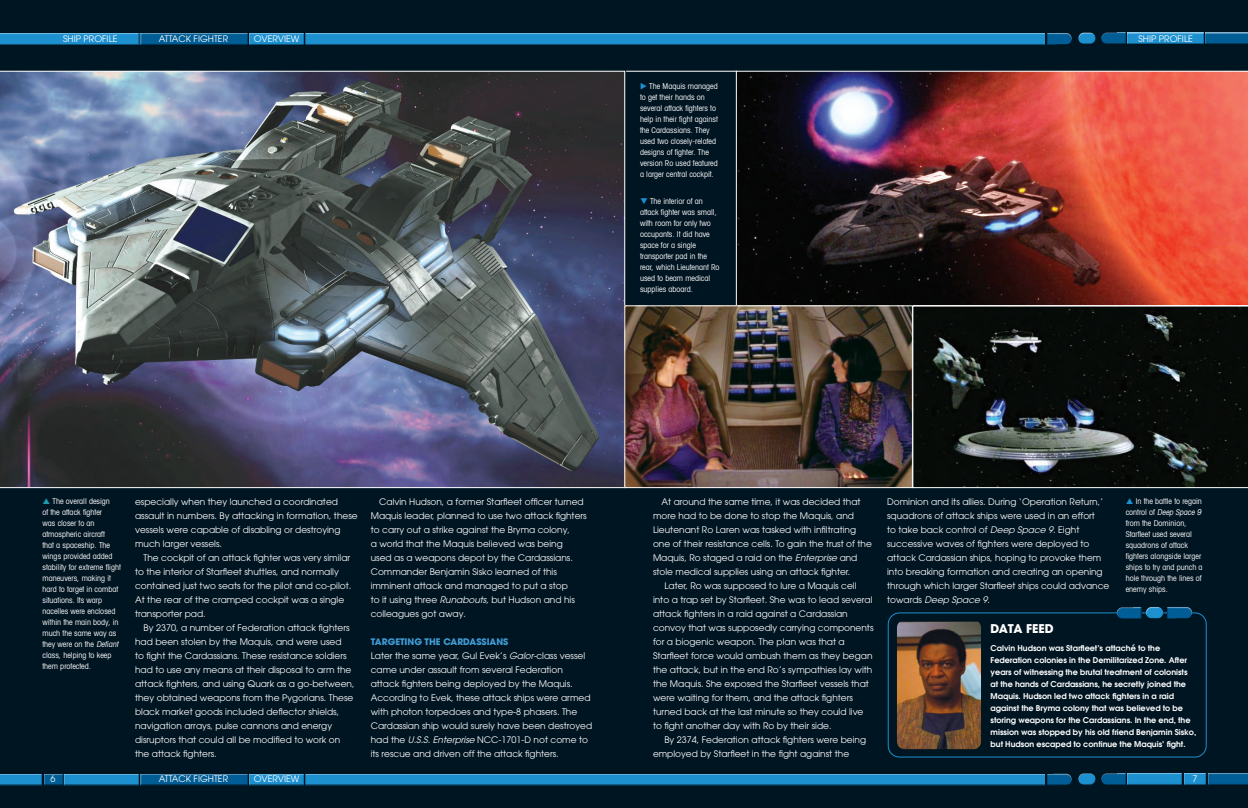
<style>
.page{position:relative;width:1248px;height:808px;background:#fff}
.page>*{position:absolute;margin:0;border:0;box-sizing:border-box;transform-origin:0 0}
.t1{font:700 12px "Avant Garde";letter-spacing:-.01em;color:#fff}
.t2{font:9px/14px "Avant Garde";color:#fff}
.t3{font:italic 9px "Avant Garde LT";color:#fff}
.t4{font:condensed 8px/11px "Avant Garde LT";color:#fff}
.t5{font:600 8px/12px "Avant Garde";color:#fff}
.s1{color:#1d90d0}
.s2{font-style:italic}
.s3{font-family:"Avant Garde LT";font-style:italic}
.s4{font-weight:700;color:#419cd6}
.s5{font-family:"Avant Garde";font-style:normal}
</style>
<div class="page">
<div style="left:0;top:0;width:1247px;height:808px;background:#001522"></div>
<div style="left:1099px;top:32px;width:27px;height:12px;background:#231f20;opacity:.75"></div>
<div style="left:1099px;top:773px;width:27px;height:12px;background:#231f20;opacity:.75"></div>
<div style="left:1046px;top:32px;width:26px;height:13px;background:#231f20;opacity:.75"></div>
<div style="left:1046px;top:773px;width:26px;height:12px;background:#231f20;opacity:.75"></div>
<div style="left:1126px;top:32px;width:78px;height:12px;background:#231f20;opacity:.75"></div>
<div style="left:1126px;top:773px;width:56px;height:12px;background:#1d90d0"></div>
<div style="left:1183px;top:773px;width:23px;height:12px;background:#1d90d0"></div>
<div style="left:305px;top:32px;width:740px;height:13px;background:#231f20;opacity:.75"></div>
<div style="left:305px;top:773px;width:740px;height:12px;background:#231f20;opacity:.75"></div>
<div style="left:248px;top:32px;width:56px;height:13px;background:#231f20;opacity:.75"></div>
<div style="left:248px;top:773px;width:56px;height:12px;background:#231f20;opacity:.75"></div>
<div style="left:139px;top:32px;width:109px;height:13px;background:#231f20;opacity:.75"></div>
<div style="left:139px;top:773px;width:109px;height:12px;background:#231f20;opacity:.75"></div>
<div style="left:43px;top:773px;width:21px;height:12px;background:#231f20;opacity:.75"></div>
<div style="left:0;top:32px;width:140px;height:13px;background:#231f20;opacity:.75"></div>
<div style="left:63px;top:773px;width:77px;height:12px;background:#231f20;opacity:.75"></div>
<div style="left:0;top:773px;width:43px;height:12px;background:#231f20;opacity:.75"></div>
<div style="left:1204px;top:32px;width:43px;height:12px;background:#231f20;opacity:.75"></div>
<div style="left:1207px;top:773px;width:40px;height:12px;background:#005d95"></div>
<div style="left:1077px;top:31px;width:19px;height:10px;background:#fff;opacity:.75"></div>
<div style="left:1077px;top:34px;width:20px;height:10px;background:#231f20;opacity:.75"></div>
<div style="left:1077px;top:772px;width:19px;height:10px;background:#fff;opacity:.75"></div>
<div style="left:1077px;top:775px;width:20px;height:10px;background:#231f20;opacity:.75"></div>
<img style="left:0;top:71px;width:625px;height:417px">
<img style="left:626px;top:307px;width:284px;height:179px">
<svg style="left:912px;top:306px;width:335px;height:182px;background:#1d2221"></svg>
<img style="left:735px;top:71px;width:512px;height:235px">
<div style="left:887px;top:612px;width:319px;height:145px;border:1px solid #1d90d0;border-radius:11px"></div>
<img style="left:897px;top:622px;width:83px;height:127px">
<div style="left:624px;top:305px;width:288px;height:183px;border:1px solid #fff"></div>
<hr style="left:626px;top:71px;width:110px;height:1px;background:#fff">
<div style="left:1166px;top:606px;width:27px;height:13px;background:#231f20;opacity:.75"></div>
<div style="left:1115px;top:607px;width:27px;height:12px;background:#231f20;opacity:.75"></div>
<div style="left:1145px;top:606px;width:18px;height:10px;background:#fff;opacity:.75"></div>
<div style="left:1145px;top:609px;width:19px;height:10px;background:#231f20;opacity:.75"></div>
<p class="t2" style="left:63px;top:31px;width:56px">SHIP PROFILE</p>
<p class="t2" style="left:159px;top:32px;width:71px">ATTACK FIGHTER</p>
<p class="t2" style="left:254px;top:32px;width:47px">OVERVIEW</p>
<p class="t4" style="left:640px;top:81px;width:79px"><span class="s1">◆</span> The Maquis managed to get their hands on several attack fighters to help in their fight against the Cardassians. They used two closely-related designs of fighter. The version Ro used featured a larger central cockpit.</p>
<p class="t4" style="left:640px;top:196px;width:81px"><span class="s1">❑</span> The interior of an attack fighter was small, with room for only two occupants. It did have space for a single transporter pad in the rear, which Lieutenant Ro used to beam medical supplies aboard.</p>
<p class="t2" style="left:1138px;top:31px;width:56px">SHIP PROFILE</p>
<p class="t4" style="left:43px;top:496px;width:80px;text-indent:10px">The overall design<br>of the attack fighter<br>was closer to an atmospheric aircraft<br>that a spaceship. The wings provided added stability for extreme flight maneuvers, making it hard to target in combat situations. Its warp nacelles were enclosed within the main body, in much the same way as they were on the <span class="s2">Defiant </span>class, helping to keep them protected.</p>
<p class="t2" style="left:135px;top:495px;width:224px">especially when they launched a coordinated assault in numbers. By attacking in formation, these vessels were capable of disabling or destroying much larger vessels.</p>
<p class="t2" style="left:135px;top:551px;width:218px;text-indent:9px">The cockpit of an attack fighter was very similar to the interior of Starfleet shuttles, and normally contained just two seats for the pilot and co-pilot.<br>At the rear of the cramped cockpit was a single transporter pad.</p>
<p class="t2" style="left:135px;top:621px;width:221px;text-indent:9px">By 2370, a number of Federation attack fighters had been stolen by the Maquis, and were used<br>to fight the Cardassians. These resistance soldiers had to use any means at their disposal to arm the attack fighters, and using Quark as a go-between, they obtained weapons from the Pygorians. These black market goods included deflector shields, navigation arrays, pulse cannons and energy disruptors that could all be modified to work on the attack fighters.</p>
<p class="t2" style="left:51px;top:772px;width:6px">6</p>
<p class="t2" style="left:254px;top:772px;width:47px">OVERVIEW</p>
<p class="t2" style="left:159px;top:772px;width:71px">ATTACK FIGHTER</p>
<p class="t2" style="left:371px;top:495px;width:217px;text-indent:9px">Calvin Hudson, a former Starfleet officer turned Maquis leader, planned to use two attack fighters to carry out a strike against the Bryma colony,<br>a world that the Maquis believed was being<br>used as a weapons depot by the Cardassians.<br>Commander Benjamin Sisko learned of this imminent attack and managed to put a stop<br>to it using three <span class="s3">Runabouts,</span> but Hudson and his colleagues got away.</p>
<p class="t2" style="left:371px;top:635px;width:223px"><span class="s4">TARGETING THE CARDASSIANS<br></span>Later the same year, Gul Evek’s <span class="s3">Galor-</span>class vessel came under assault from several Federation attack fighters being deployed by the Maquis.<br>According to Evek, these attack ships were armed with photon torpedoes and type-8 phasers. The Cardassian ship would surely have been destroyed had the <span class="s3">U.S.S. Enterprise</span> NCC-1701-D not come to its rescue and driven off the attack fighters.</p>
<p class="t2" style="left:661px;top:495px;width:200px">At around the same time, it was decided that</p>
<p class="t2" style="left:653px;top:509px;width:202px">more had to be done to stop the Maquis, and</p>
<p class="t2" style="left:653px;top:523px;width:204px">Lieutenant Ro Laren was tasked with infiltrating</p>
<p class="t2" style="left:653px;top:537px;width:220px">one of their resistance cells. To gain the trust of the</p>
<p class="t2" style="left:653px;top:551px;width:206px">Maquis, Ro staged a raid on the <span class="s3">Enterprise</span> and</p>
<p class="t2" style="left:653px;top:565px;width:199px">stole medical supplies using an attack fighter.</p>
<p class="t2" style="left:664px;top:579px;width:194px">Later, Ro was supposed to lure a Maquis cell</p>
<p class="t2" style="left:653px;top:593px;width:221px">into a trap set by Starfleet. She was to lead several</p>
<p class="t2" style="left:653px;top:607px;width:196px">attack fighters in a raid against a Cardassian</p>
<p class="t2" style="left:653px;top:621px;width:222px">convoy that was supposedly carrying components</p>
<p class="t2" style="left:653px;top:635px;width:193px">for a biogenic weapon. The plan was that a</p>
<p class="t2" style="left:653px;top:649px;width:221px">Starfleet force would ambush them as they began</p>
<p class="t2" style="left:653px;top:663px;width:221px">the attack, but in the end Ro’s sympathies lay with</p>
<p class="t2" style="left:653px;top:677px;width:217px">the Maquis. She exposed the Starfleet vessels that</p>
<p class="t2" style="left:653px;top:691px;width:201px">were waiting for them, and the attack fighters</p>
<p class="t2" style="left:653px;top:705px;width:212px">turned back at the last minute so they could live</p>
<p class="t2" style="left:653px;top:719px;width:180px">to fight another day with Ro by their side.</p>
<p class="t2" style="left:664px;top:733px;width:203px">By 2374, Federation attack fighters were being</p>
<p class="t2" style="left:653px;top:747px;width:198px">employed by Starfleet in the fight against the</p>
<p class="t2" style="left:887px;top:495px;width:224px">Dominion and its allies. During ‘Operation Return,’ squadrons of attack ships were used in an effort<br>to take back control of <span class="s3">Deep Space 9</span>. Eight successive waves of fighters were deployed to attack Cardassian ships, hoping to provoke them into breaking formation and creating an opening through which larger Starfleet ships could advance</p>
<p class="t3" style="left:887px;top:595px;width:104px"><span class="s5">towards</span> Deep Space 9<span class="s5">.</span></p>
<p class="t4" style="left:1125px;top:496px;width:79px;text-indent:10px">In the battle to regain control of <span class="s2">Deep Space 9 </span>from the Dominion,<br>Starfleet used several squadrons of attack fighters alongside larger ships to try and punch a hole through the lines of enemy ships.</p>
<h1 class="t1" style="left:990px;top:621px;width:65px">DATA FEED</h1>
<p class="t5" style="left:990px;top:642px;width:207px">Calvin Hudson was Starfleet’s attaché to the Federation colonies in the Demilitarized Zone. After years of witnessing the brutal treatment of colonists at the hands of Cardassians, he secretly joined the Maquis. Hudson led two attack fighters in a raid against the Bryma colony that was believed to be storing weapons for the Cardassians. In the end, the mission was stopped by his old friend Benjamin Sisko, but Hudson escaped to continue the Maquis’ fight.</p>
<p class="t2" style="left:1192px;top:772px;width:6px">7</p>
</div>
